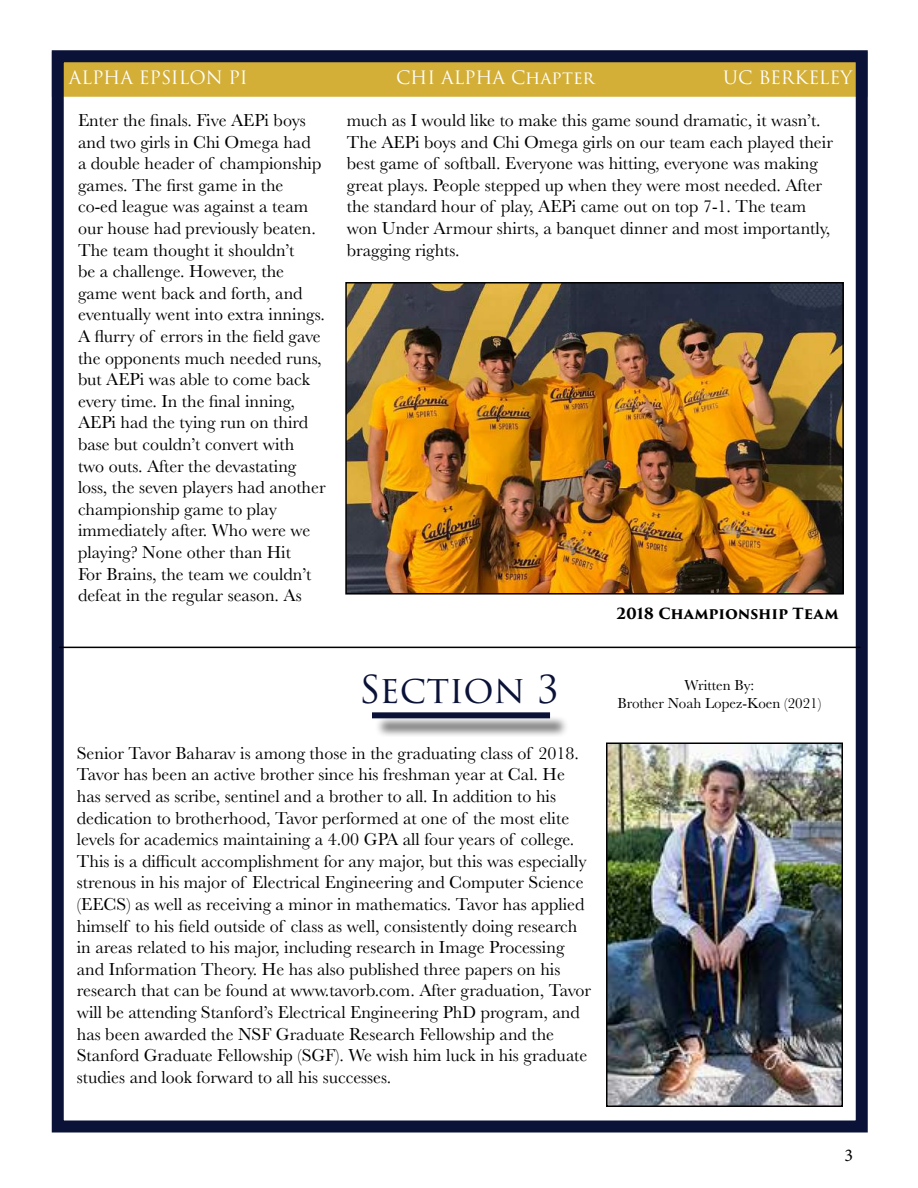
<style>
.page{position:relative;width:918px;height:1188px;background:#fff}
.page>*{position:absolute;margin:0;border:0;box-sizing:border-box;transform-origin:0 0}
.t1{font:37.5px "Trajan Pro 3";letter-spacing:-.005em;color:#0b1238}
.t2{font:18px/21.6px "Baskerville";color:#000}
.t3{font:18px "Trajan Pro 3";letter-spacing:-.005em;color:#fff}
.t4{font:18px "Minion Pro";color:#000}
.t5{font:15px/18px "Baskerville";color:#000;text-align:center}
.t6{font:700 15px "Trajan Pro 3";letter-spacing:-.005em;color:#000}
</style>
<div class="page">
<div style="left:52px;top:52px;width:816px;height:45px;background:#d4af37"></div>
<div style="left:52px;top:50px;width:816px;height:1082px;border:12px solid #0b1238"></div>
<img style="left:348px;top:285px;width:493px;height:307px">
<div style="left:345px;top:282px;width:499px;height:313px;border:2px solid #000"></div>
<hr style="left:59px;top:647px;width:801px;height:1px;background:#000">
<div style="left:375px;top:715px;width:194px;height:22px;background:#000;opacity:.75"></div>
<div style="left:372px;top:712px;width:178px;height:6px;background:#0b1238"></div>
<img style="left:609px;top:745px;width:231px;height:359px">
<div style="left:606px;top:742px;width:237px;height:365px;border:2px solid #000"></div>
<p class="t3" style="left:69px;top:65px;width:180px">ALPHA EPSILON PI</p>
<p class="t3" style="left:396px;top:65px;width:200px">CHI ALPHA Chapter</p>
<p class="t3" style="left:723px;top:65px;width:131px">UC BERKELEY</p>
<p class="t2" style="left:78px;top:110px;width:249px">Enter the finals. Five AEPi boys and two girls in Chi Omega had<br>a double header of championship games. The first game in the co-ed league was against a team our house had previously beaten.<br>The team thought it shouldn’t<br>be a challenge. However, the game went back and forth, and eventually went into extra innings.<br>A flurry of errors in the field gave the opponents much needed runs, but AEPi was able to come back every time. In the final inning,<br>AEPi had the tying run on third base but couldn’t convert with<br>two outs. After the devastating loss, the seven players had another championship game to play immediately after. Who were we playing? None other than Hit<br>For Brains, the team we couldn’t defeat in the regular season. As</p>
<p class="t2" style="left:347px;top:110px;width:488px">much as I would like to make this game sound dramatic, it wasn’t.<br>The AEPi boys and Chi Omega girls on our team each played their best game of softball. Everyone was hitting, everyone was making great plays. People stepped up when they were most needed. After the standard hour of play, AEPi came out on top 7-1. The team won Under Armour shirts, a banquet dinner and most importantly, bragging rights.</p>
<p class="t6" style="left:616px;top:602px;width:224px">2018 Championship Team</p>
<h1 class="t1" style="left:359px;top:664px;width:201px">Section 3</h1>
<p class="t2" style="left:77px;top:742px;width:516px">Senior Tavor Baharav is among those in the graduating class of 2018.<br>Tavor has been an active brother since his freshman year at Cal. He has served as scribe, sentinel and a brother to all. In addition to his dedication to brotherhood, Tavor performed at one of the most elite levels for academics maintaining a 4.00 GPA all four years of college.<br>This is a difficult accomplishment for any major, but this was especially strenous in his major of Electrical Engineering and Computer Science (EECS) as well as receiving a minor in mathematics. Tavor has applied himself to his field outside of class as well, consistently doing research in areas related to his major, including research in Image Processing and Information Theory. He has also published three papers on his research that can be found at www.tavorb.com. After graduation, Tavor will be attending Stanford’s Electrical Engineering PhD program, and has been awarded the NSF Graduate Research Fellowship and the Stanford Graduate Fellowship (SGF). We wish him luck in his graduate studies and look forward to all his successes.</p>
<p class="t5" style="left:618px;top:676px;width:205px">Written By:<br>Brother Noah Lopez-Koen (2021)</p>
<p class="t4" style="left:844px;top:1143px;width:10px">3</p>
</div>
